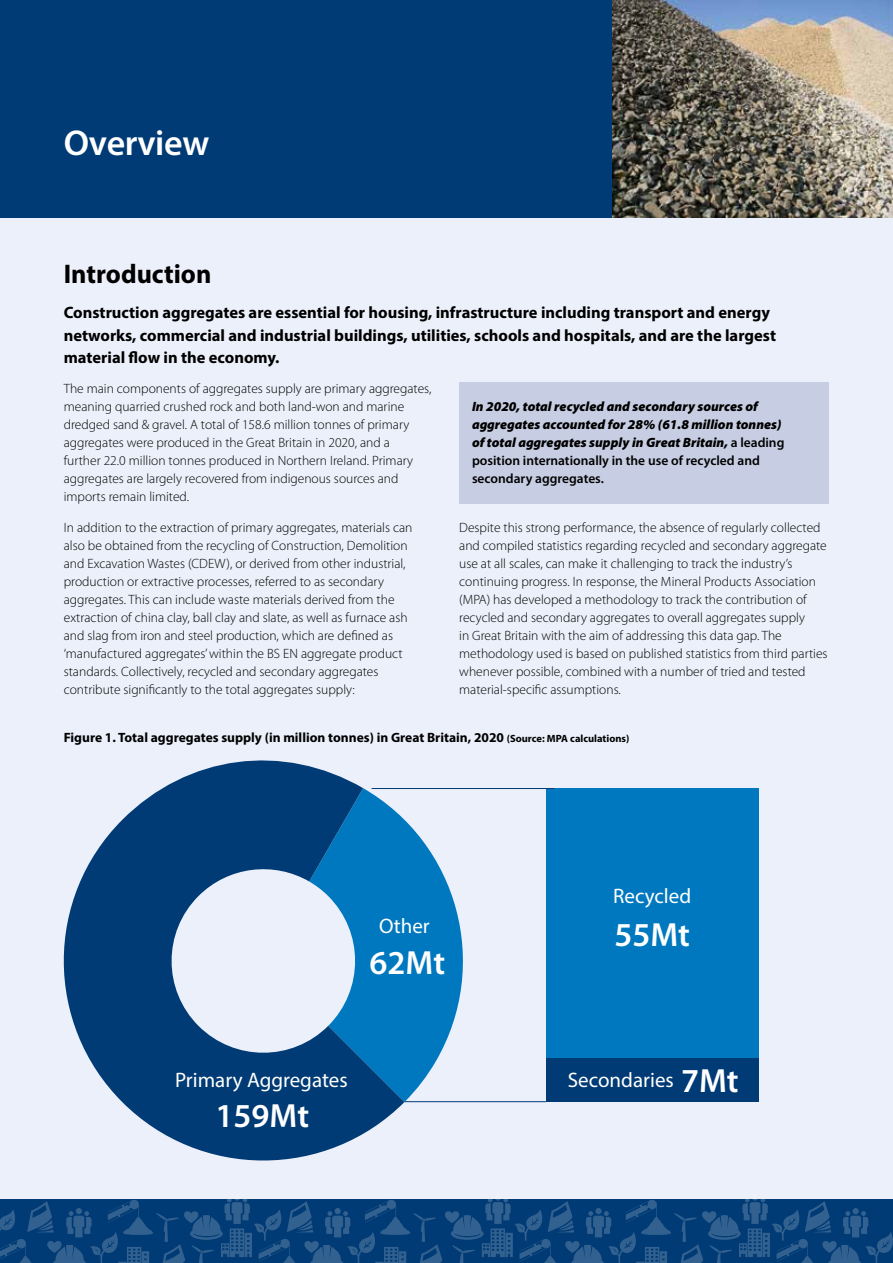
<style>
.page{position:relative;width:893px;height:1263px;background:#fff}
.page>*{position:absolute;margin:0;border:0;box-sizing:border-box;transform-origin:0 0}
.t1{font:600 36px "Myriad Pro";letter-spacing:-.01em;color:#fff}
.t2{font:600 33.6px "Myriad Pro";color:#fff}
.t3{font:700 27px "Myriad Pro";color:#000}
.t4{font:21px "Myriad Pro";color:#fff}
.t5{font:700 16.5px/22.5px "Myriad Pro";color:#000}
.t6{font:300 13.5px/18px "Myriad Pro";color:#000}
.t7{font:italic 900 13.5px/18px "Myriad Pro";color:#000}
.t8{font:700 13.5px "Myriad Pro";color:#000}
.s1{font-weight:600;font-style:normal}
.s2{font-size:10.5px}
</style>
<div class="page">
<div style="left:0;top:99px;width:893px;height:1164px;background:#ecf0fa"></div>
<div style="left:0;top:0;width:893px;height:217px;background:#003b75"></div>
<img style="left:612px;top:0;width:281px;height:217px">
<svg style="left:0;top:1199px;width:893px;height:64px;background:#0e467c"></svg>
<div style="left:459px;top:383px;width:370px;height:121px;background:#c7cde2"></div>
<svg style="left:404px;top:819px;width:59px;height:282px;fill:#0078bf"></svg>
<svg style="left:63px;top:760px;width:341px;height:401px;fill:#003b75"></svg>
<div style="left:546px;top:788px;width:213px;height:270px;background:#0078bf"></div>
<div style="left:546px;top:1058px;width:213px;height:44px;background:#003b75"></div>
<hr style="left:372px;top:788px;width:182px;height:1px;background:#003b75">
<hr style="left:404px;top:1101px;width:142px;height:1px;background:#003b75">
<h1 class="t1" style="left:64px;top:120px;width:147px">Overview</h1>
<h3 class="t3" style="left:64px;top:256px;width:149px">Introduction</h3>
<p class="t5" style="left:64px;top:301px;width:714px">Construction aggregates are essential for housing, infrastructure including transport and energy networks, commercial and industrial buildings, utilities, schools and hospitals, and are the largest material flow in the economy.</p>
<p class="t6" style="left:64px;top:380px;width:369px">The main components of aggregates supply are primary aggregates, meaning quarried crushed rock and both land-won and marine dredged sand &amp; gravel. A total of 158.6 million tonnes of primary aggregates were produced in the Great Britain in 2020, and a<br>further 22.0 million tonnes produced in Northern Ireland. Primary aggregates are largely recovered from indigenous sources and imports remain limited.</p>
<p class="t6" style="left:64px;top:518px;width:350px">In addition to the extraction of primary aggregates, materials can also be obtained from the recycling of Construction, Demolition and Excavation Wastes (CDEW), or derived from other industrial, production or extractive processes, referred to as secondary aggregates. This can include waste materials derived from the extraction of china clay, ball clay and slate, as well as furnace ash and slag from iron and steel production, which are defined as ‘manufactured aggregates’ within the BS EN aggregate product standards. Collectively, recycled and secondary aggregates contribute significantly to the total aggregates supply:</p>
<p class="t7" style="left:472px;top:397px;width:314px">In 2020, total recycled and secondary sources of aggregates accounted for 28% (61.8 million tonnes) of total aggregates supply in Great Britain, <span class="s1">a leading position internationally in the use of recycled and secondary aggregates.</span></p>
<p class="t6" style="left:459px;top:518px;width:370px">Despite this strong performance, the absence of regularly collected and compiled statistics regarding recycled and secondary aggregate use at all scales, can make it challenging to track the industry’s continuing progress. In response, the Mineral Products Association (MPA) has developed a methodology to track the contribution of recycled and secondary aggregates to overall aggregates supply<br>in Great Britain with the aim of addressing this data gap. The methodology used is based on published statistics from third parties whenever possible, combined with a number of tried and tested material-specific assumptions.</p>
<p class="t8" style="left:64px;top:729px;width:567px">Figure 1. Total aggregates supply (in million tonnes) in Great Britain, 2020 <span class="s2">(Source: MPA calculations)</span></p>
<h3 class="t4" style="left:379px;top:913px;width:52px">Other</h3>
<h2 class="t2" style="left:370px;top:941px;width:77px">62Mt</h2>
<h3 class="t4" style="left:613px;top:883px;width:80px">Recycled</h3>
<h2 class="t2" style="left:614px;top:913px;width:77px">55Mt</h2>
<h3 class="t4" style="left:175px;top:1067px;width:174px">Primary Aggregates</h3>
<h3 class="t4" style="left:568px;top:1067px;width:108px">Secondaries</h3>
<h2 class="t2" style="left:216px;top:1094px;width:95px">159Mt</h2>
<h2 class="t2" style="left:681px;top:1059px;width:59px">7Mt</h2>
</div>
